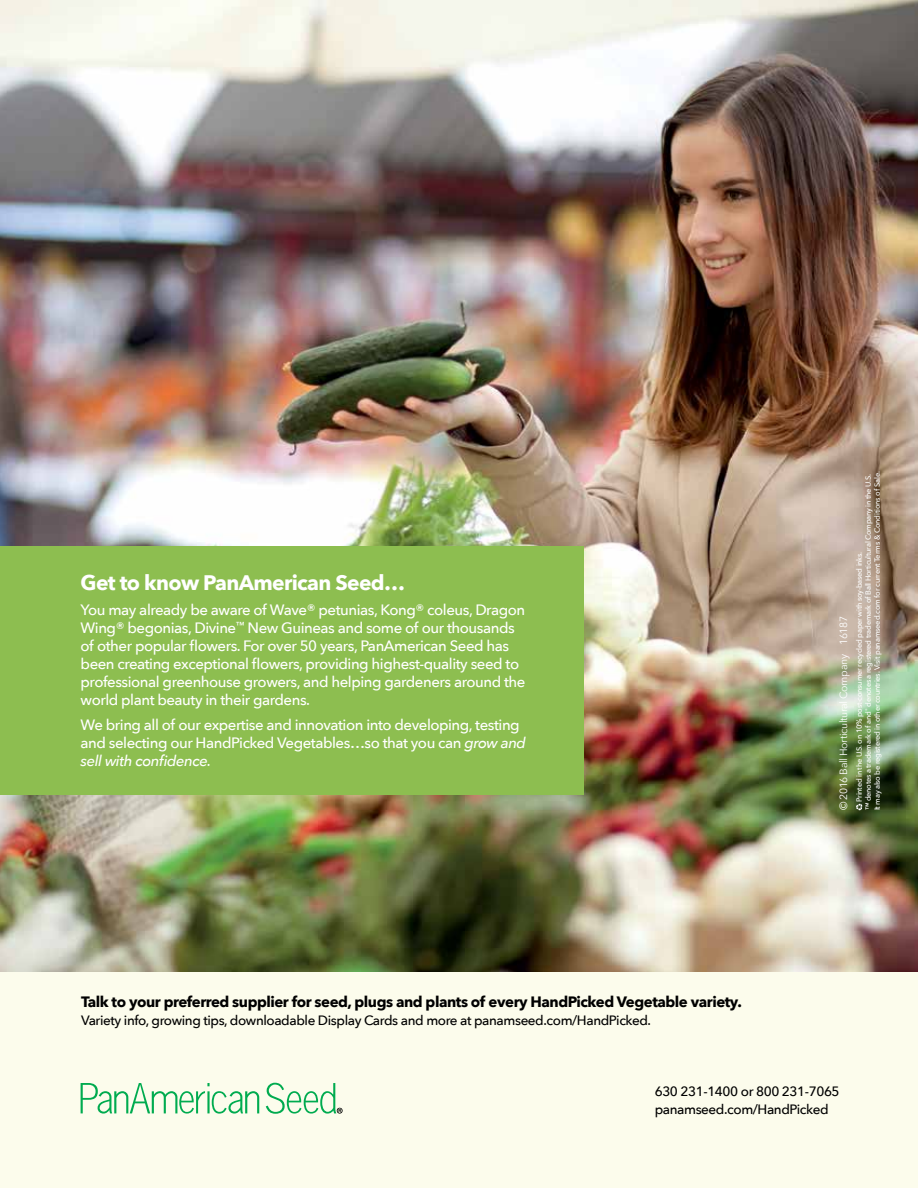
<style>
.page{position:relative;width:918px;height:1188px;background:#fff}
.page>*{position:absolute;margin:0;border:0;box-sizing:border-box;transform-origin:0 0}
.t1{font:700 21px "Avenir Next";letter-spacing:-.03em;color:#fff}
.t2{font:500 15px/18px "Avenir Next";letter-spacing:-.03em;color:#fff}
.t3{font:700 15px "Avenir Next";letter-spacing:-.03em;color:#000}
.t4{font:500 13.5px/18px "Avenir Next";letter-spacing:-.03em;color:#000}
.t5{font:10.5px "Avenir Next";letter-spacing:-.03em;color:#fff}
.t6{font:500 7.5px/9px "Avenir Next";letter-spacing:-.03em;color:#fff}
.s1{font-style:italic}
</style>
<div class="page">
<img style="left:0;top:0;width:918px;height:972px">
<div style="left:0;top:972px;width:918px;height:216px;background:#fcfcec"></div>
<svg style="left:266px;top:1083px;width:77px;height:31px"></svg>
<svg style="left:81px;top:1083px;width:178px;height:31px"></svg>
<div style="left:0;top:546px;width:583px;height:249px;background:#8dbe50"></div>
<svg style="left:856px;top:803px;width:7px;height:7px"></svg>
<h1 class="t1" style="left:81px;top:565px;width:326px">Get to know PanAmerican Seed…</h1>
<p class="t2" style="left:81px;top:600px;width:446px">You may already be aware of Wave® petunias, Kong® coleus, Dragon Wing® begonias, Divine<sup>™</sup> New Guineas and some of our thousands of other popular flowers. For over 50 years, PanAmerican Seed has been creating exceptional flowers, providing highest-quality seed to professional greenhouse growers, and helping gardeners around the world plant beauty in their gardens.</p>
<p class="t2" style="left:81px;top:715px;width:447px">We bring all of our expertise and innovation into developing, testing and selecting our HandPicked Vegetables…so that you can <span class="s1">grow and sell with confidence.</span></p>
<p class="t3" style="left:81px;top:989px;width:662px">Talk to your preferred supplier for seed, plugs and plants of every HandPicked Vegetable variety.</p>
<p class="t4" style="left:81px;top:1011px;width:572px">Variety info, growing tips, downloadable Display Cards and more at panamseed.com/HandPicked.</p>
<p class="t6" style="left:855px;top:810px;width:341px;text-indent:9px;rotate:-90deg">Printed in the U.S. on 10% post-consumer recycled paper with soy-based inks.<br>™ denotes a trademark of and <sup>®</sup> denotes a registered trademark of Ball Horticultural Company in the U.S.<br>It may also be registered in other countries. Visit panamseed.com for current Terms &amp; Conditions of Sale.</p>
<p class="t5" style="left:835px;top:810px;width:196px;rotate:-90deg">© 2016 Ball Horticultural Company 16187</p>
<p class="t4" style="left:655px;top:1082px;width:186px">630 231-1400 or 800 231-7065 panamseed.com/HandPicked</p>
</div>
